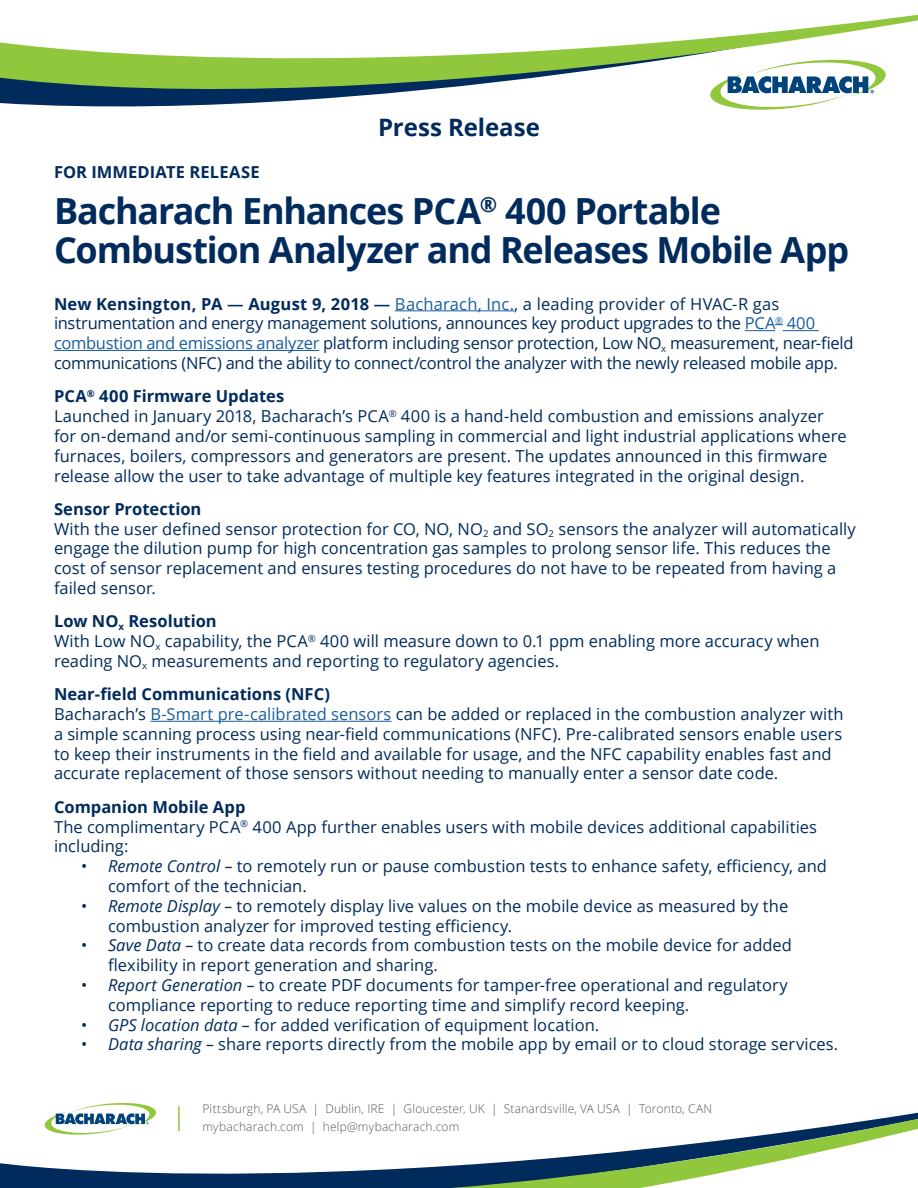
<style>
.page{position:relative;width:918px;height:1188px;background:#fff}
.page>*{position:absolute;margin:0;border:0;box-sizing:border-box;transform-origin:0 0}
.t1{font:700 36px/39px "Open Sans";letter-spacing:-.03em;color:#002b5c}
.t2{font:700 24px "Open Sans";color:#002b5c}
.t3{font:16.5px/19.8px "Open Sans";color:#002b5c}
.t4{font:16.5px/19.8px "Open Sans";letter-spacing:-.02em;color:#002b5c}
.t5{font:700 16.5px "Open Sans";color:#002b5c}
.t6{font:300 12px/18px "Open Sans";letter-spacing:.015em;color:#57585a}
.s1{font-weight:700}
.s2{font-weight:600}
.s3{color:#175d9e}
.s4{font-style:italic}
</style>
<div class="page">
<hr style="left:395px;top:310px;width:119px;height:1px;background:#175d9e">
<hr style="left:745px;top:330px;width:30px;height:1px;background:#175d9e">
<hr style="left:783px;top:330px;width:36px;height:1px;background:#175d9e">
<hr style="left:54px;top:350px;width:265px;height:1px;background:#175d9e">
<hr style="left:150px;top:721px;width:241px;height:1px;background:#175d9e">
<svg style="left:0;top:1124px;width:214px;height:64px"></svg>
<svg style="left:214px;top:1112px;width:704px;height:76px"></svg>
<hr style="left:178px;top:1106px;width:2px;height:25px;background:#91c73d">
<svg style="left:45px;top:1103px;width:111px;height:34px"></svg>
<svg style="left:0;top:14px;width:918px;height:93px"></svg>
<svg style="left:709px;top:58px;width:178px;height:52px"></svg>
<h2 class="t2" style="left:378px;top:110px;width:163px">Press Release</h2>
<p class="t5" style="left:54px;top:160px;width:207px">FOR IMMEDIATE RELEASE</p>
<p class="t1" style="left:54px;top:190px;width:797px">Bacharach Enhances PCA<sup>®</sup> 400 Portable<br>Combustion Analyzer and Releases Mobile App</p>
<p class="t4" style="left:54px;top:293px;width:801px"><span class="s1">New Kensington, PA</span> <span class="s2">—</span> <span class="s1">August 9, 2018</span> <span class="s2">—</span> <span class="s3">Bacharach, Inc.</span>, a leading provider of HVAC-R gas instrumentation and energy management solutions, announces key product upgrades to the <span class="s3">PCA</span><sup>®</sup> <span class="s3">400 combustion and emissions analyzer</span> platform including sensor protection, Low NO<sub>x</sub> measurement, near-field communications (NFC) and the ability to connect/control the analyzer with the newly released mobile app.</p>
<p class="t5" style="left:54px;top:385px;width:232px">PCA<sup>®</sup> 400 Firmware Updates</p>
<p class="t3" style="left:54px;top:406px;width:794px">Launched in January 2018, Bacharach’s PCA<sup>®</sup> 400 is a hand-held combustion and emissions analyzer for on-demand and/or semi-continuous sampling in commercial and light industrial applications where furnaces, boilers, compressors and generators are present. The updates announced in this firmware release allow the user to take advantage of multiple key features integrated in the original design.</p>
<p class="t5" style="left:54px;top:497px;width:149px">Sensor Protection</p>
<p class="t3" style="left:54px;top:518px;width:803px">With the user defined sensor protection for CO, NO, NO<sub>2</sub> and SO<sub>2</sub> sensors the analyzer will automatically engage the dilution pump for high concentration gas samples to prolong sensor life. This reduces the cost of sensor replacement and ensures testing procedures do not have to be repeated from having a failed sensor.</p>
<p class="t5" style="left:54px;top:610px;width:164px">Low NO<sub>x</sub> Resolution</p>
<p class="t3" style="left:54px;top:631px;width:767px">With Low NO<sub>x</sub> capability, the PCA<sup>®</sup> 400 will measure down to 0.1 ppm enabling more accuracy when reading NO<sub>x</sub> measurements and reporting to regulatory agencies.</p>
<p class="t5" style="left:54px;top:683px;width:278px">Near-field Communications (NFC)</p>
<p class="t3" style="left:54px;top:704px;width:791px">Bacharach’s <span class="s3">B-Smart pre-calibrated sensors</span> can be added or replaced in the combustion analyzer with a simple scanning process using near-field communications (NFC). Pre-calibrated sensors enable users to keep their instruments in the field and available for usage, and the NFC capability enables fast and accurate replacement of those sensors without needing to manually enter a sensor date code.</p>
<p class="t5" style="left:54px;top:795px;width:193px">Companion Mobile App</p>
<p class="t3" style="left:54px;top:816px;width:765px">The complimentary PCA<sup>®</sup> 400 App further enables users with mobile devices additional capabilities including:</p>
<p class="t3" style="left:108px;top:856px;width:721px;text-indent:-27px">• <span class="s4">Remote Control –</span> to remotely run or pause combustion tests to enhance safety, efficiency, and comfort of the technician.</p>
<p class="t3" style="left:108px;top:895px;width:682px;text-indent:-27px">• <span class="s4">Remote Display –</span> to remotely display live values on the mobile device as measured by the combustion analyzer for improved testing efficiency.</p>
<p class="t3" style="left:108px;top:935px;width:686px;text-indent:-27px">• <span class="s4">Save Data –</span> to create data records from combustion tests on the mobile device for added flexibility in report generation and sharing.</p>
<p class="t3" style="left:108px;top:975px;width:681px;text-indent:-27px">• <span class="s4">Report Generation –</span> to create PDF documents for tamper-free operational and regulatory compliance reporting to reduce reporting time and simplify record keeping.</p>
<p class="t3" style="left:81px;top:1014px;width:520px">• <span class="s4">GPS location data –</span> for added verification of equipment location.</p>
<p class="t3" style="left:81px;top:1034px;width:759px">• <span class="s4">Data sharing –</span> share reports directly from the mobile app by email or to cloud storage services.</p>
<p class="t6" style="left:202px;top:1100px;width:511px">Pittsburgh, PA USA | Dublin, IRE | Gloucester, UK | Stanardsville, VA USA | Toronto, CAN mybacharach.com | help@mybacharach.com</p>
</div>
